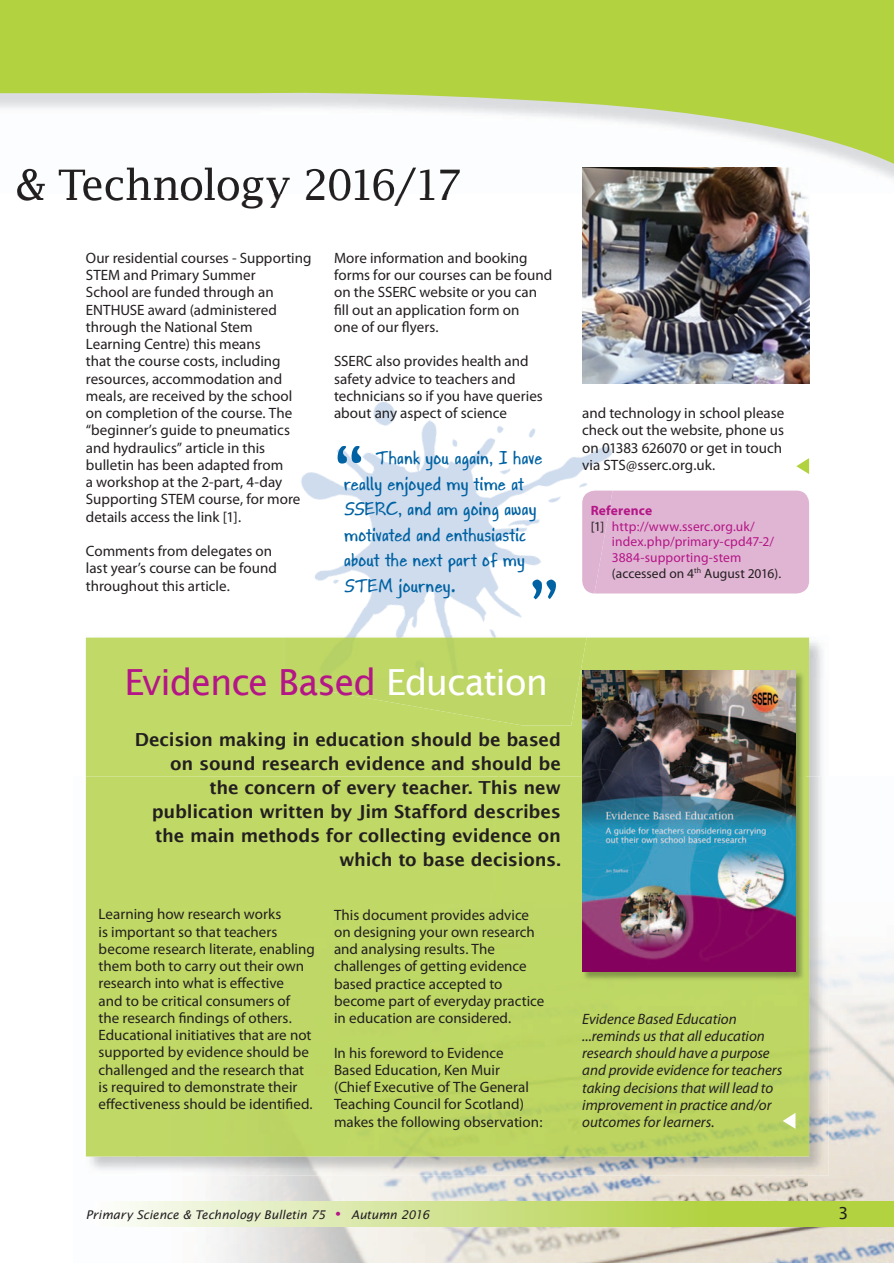
<style>
.page{position:relative;width:894px;height:1263px;background:#fff}
.page>*{position:absolute;margin:0;border:0;box-sizing:border-box;transform-origin:0 0}
.t1{font:82.5px "Gapstown AH";color:#0062a3}
.t2{font:42px "Lucida Fax";letter-spacing:-.045em;color:#231f20}
.t3{font:36px "Lucida Sans";letter-spacing:-.03em;color:#b41687}
.t4{font:20.25px/25.5px "Gapstown AH";letter-spacing:.01em;color:#0062a3}
.t5{font:600 18px/24px "Lucida Sans";letter-spacing:-.01em;color:#231f20;text-align:right}
.t6{font:16.5px "Lucida Sans";color:#231f20}
.t7{font:15px/17.2px "Myriad Pro";color:#231f20}
.t8{font:italic 15px/17.2px "Myriad Pro";color:#231f20}
.t9{font:13.5px "Myriad Pro";letter-spacing:.005em;color:#b41687}
.t10{font:13.5px "Myriad Pro";letter-spacing:.005em;color:#231f20}
.t11{font:700 13.5px "Myriad Pro";letter-spacing:.01em;color:#b41687}
.t12{font:italic 12px "Lucida Sans";color:#231f20}
.s1{color:#231f20}
.s2{color:#fff}
.s3{font-style:normal;font-size:28.5px;color:#b41687}
</style>
<div class="page">
<img style="left:301px;top:401px;width:324px;height:234px">
<img style="left:807px;top:951px;width:87px;height:312px">
<img style="left:125px;top:1175px;width:682px;height:88px">
<img style="left:85px;top:637px;width:738px;height:41px">
<img style="left:345px;top:635px;width:151px;height:2px">
<img style="left:775px;top:678px;width:53px;height:497px">
<img style="left:137px;top:1156px;width:638px;height:19px">
<div style="left:86px;top:637px;width:723px;height:41px;background:#c1d966"></div>
<div style="left:86px;top:678px;width:723px;height:98px;background:#c1d967"></div>
<div style="left:284px;top:678px;width:295px;height:47px;background:#bed665"></div>
<div style="left:86px;top:776px;width:516px;height:380px;background:#c0d865"></div>
<div style="left:757px;top:776px;width:52px;height:380px;background:#bed663"></div>
<img style="left:602px;top:981px;width:155px;height:175px">
<img style="left:581px;top:669px;width:224px;height:312px">
<img style="left:582px;top:670px;width:214px;height:301px">
<img style="left:17px;top:173px;width:443px;height:20px">
<svg style="left:0;top:0;width:894px;height:173px;fill:#b2d23f"></svg>
<svg style="left:120px;top:1201px;width:774px;height:25px;background:#cce084"></svg>
<svg style="left:782px;top:1113px;width:13px;height:15px"></svg>
<img style="left:582px;top:168px;width:227px;height:215px">
<div style="left:612px;top:490px;width:197px;height:103px;background:#e0b5d3"></div>
<img style="left:582px;top:490px;width:30px;height:103px">
<svg style="left:796px;top:458px;width:13px;height:16px"></svg>
<h2 class="t2" style="left:16px;top:160px;width:447px">&amp; Technology 2016/17</h2>
<p class="t7" style="left:86px;top:249px;width:227px">Our residential courses - Supporting<br>STEM and Primary Summer<br>School are funded through an<br>ENTHUSE award (administered through the National Stem<br>Learning Centre) this means<br>that the course costs, including resources, accommodation and meals, are received by the school on completion of the course. The “beginner’s guide to pneumatics and hydraulics” article in this bulletin has been adapted from<br>a workshop at the 2-part, 4-day<br>Supporting STEM course, for more details access the link [1].</p>
<p class="t7" style="left:86px;top:543px;width:193px">Comments from delegates on last year’s course can be found throughout this article.</p>
<p class="t7" style="left:334px;top:249px;width:220px">More information and booking forms for our courses can be found on the SSERC website or you can fill out an application form on<br>one of our flyers.</p>
<p class="t7" style="left:334px;top:353px;width:210px">SSERC also provides health and safety advice to teachers and technicians so if you have queries about any aspect of science</p>
<h1 class="t1" style="left:335px;top:432px;width:29px">“</h1>
<h3 class="t4" style="left:344px;top:446px;width:200px;text-indent:32px">Thank you again, I have really enjoyed my time at<br>SSERC, and am going away motivated and enthusiastic about the next part of my<br>STEM journey.</h3>
<h1 class="t1" style="left:531px;top:564px;width:29px">”</h1>
<p class="t7" style="left:582px;top:405px;width:203px">and technology in school please check out the website, phone us on 01383 626070 or get in touch via STS@sserc.org.uk.</p>
<p class="t11" style="left:590px;top:503px;width:63px">Reference</p>
<p class="t9" style="left:590px;top:519px;width:166px"><span class="s1">[1]</span> http://www.sserc.org.uk/</p>
<p class="t9" style="left:612px;top:534px;width:164px">index.php/primary-cpd47-2/</p>
<p class="t9" style="left:612px;top:550px;width:131px">3884-supporting-stem</p>
<p class="t10" style="left:612px;top:566px;width:171px">(accessed on 4<sup>th</sup> August 2016).</p>
<h3 class="t3" style="left:125px;top:662px;width:425px">Evidence Based <span class="s2">Education</span></h3>
<p class="t5" style="left:135px;top:727px;width:427px">Decision making in education should be based on sound research evidence and should be<br>the concern of every teacher. This new publication written by Jim Stafford describes the main methods for collecting evidence on which to base decisions.</p>
<p class="t7" style="left:99px;top:906px;width:218px">Learning how research works<br>is important so that teachers become research literate, enabling them both to carry out their own research into what is effective<br>and to be critical consumers of<br>the research findings of others.<br>Educational initiatives that are not supported by evidence should be challenged and the research that is required to demonstrate their effectiveness should be identified.</p>
<p class="t7" style="left:334px;top:906px;width:212px">This document provides advice on designing your own research and analysing results. The challenges of getting evidence based practice accepted to become part of everyday practice in education are considered.</p>
<p class="t7" style="left:334px;top:1044px;width:210px">In his foreword to Evidence<br>Based Education, Ken Muir<br>(Chief Executive of The General<br>Teaching Council for Scotland) makes the following observation:</p>
<p class="t8" style="left:582px;top:1010px;width:201px">Evidence Based Education ...reminds us that all education research should have a purpose and provide evidence for teachers taking decisions that will lead to improvement in practice and/or outcomes for learners.</p>
<p class="t12" style="left:86px;top:1207px;width:345px">Primary Science &amp; Technology Bulletin 75 <span class="s3">•</span> Autumn 2016</p>
<p class="t6" style="left:838px;top:1204px;width:12px">3</p>
</div>
